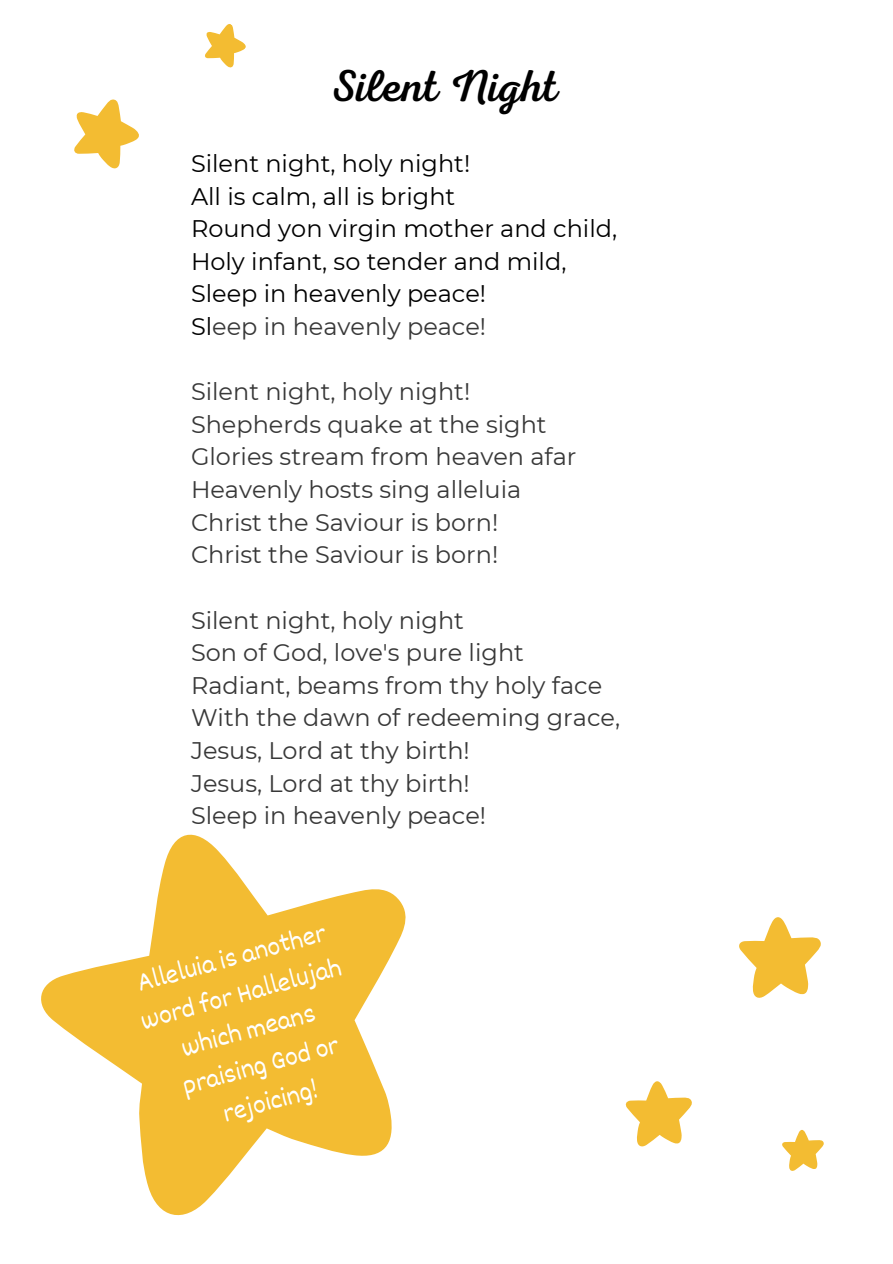
<style>
.page{position:relative;width:893px;height:1264px;background:#fff}
.page>*{position:absolute;margin:0;border:0;box-sizing:border-box;transform-origin:0 0}
.t1{font:45px "Nexa Script";color:#000}
.t2{font:27px/37px "Dekko";color:#fff;text-align:center}
.t3{font:24px "Montserrat";color:#383838}
.t4{font:24px "Montserrat";color:#000}
.s1{color:#000}
</style>
<div class="page">
<svg style="left:625px;top:1081px;width:67px;height:66px"></svg>
<svg style="left:782px;top:1129px;width:42px;height:42px"></svg>
<svg style="left:41px;top:834px;width:365px;height:382px;fill:#f3bc32"></svg>
<svg style="left:739px;top:917px;width:82px;height:81px"></svg>
<svg style="left:74px;top:99px;width:65px;height:70px"></svg>
<svg style="left:205px;top:24px;width:41px;height:44px"></svg>
<p class="t1" style="left:330px;top:61px;width:229px">Silent Night</p>
<p class="t4" style="left:191px;top:149px;width:281px">Silent night, holy night!</p>
<p class="t4" style="left:191px;top:181px;width:266px">All is calm, all is bright</p>
<p class="t4" style="left:191px;top:214px;width:427px">Round yon virgin mother and child,</p>
<p class="t4" style="left:191px;top:246px;width:377px">Holy infant, so tender and mild,</p>
<p class="t4" style="left:191px;top:279px;width:297px">Sleep in heavenly peace!</p>
<p class="t3" style="left:191px;top:312px;width:297px"><span class="s1">Sl</span>eep in heavenly peace!</p>
<p class="t3" style="left:191px;top:377px;width:281px">Silent night, holy night!</p>
<p class="t3" style="left:191px;top:409px;width:357px">Shepherds quake at the sight</p>
<p class="t3" style="left:191px;top:442px;width:387px">Glories stream from heaven afar</p>
<p class="t3" style="left:191px;top:475px;width:332px">Heavenly hosts sing alleluia</p>
<p class="t3" style="left:191px;top:507px;width:309px">Christ the Saviour is born!</p>
<p class="t3" style="left:191px;top:540px;width:309px">Christ the Saviour is born!</p>
<p class="t3" style="left:191px;top:605px;width:274px">Silent night, holy night</p>
<p class="t3" style="left:191px;top:638px;width:334px">Son of God, love's pure light</p>
<p class="t3" style="left:191px;top:670px;width:412px">Radiant, beams from thy holy face</p>
<p class="t3" style="left:191px;top:703px;width:430px">With the dawn of redeeming grace,</p>
<p class="t3" style="left:191px;top:735px;width:280px">Jesus, Lord at thy birth!</p>
<p class="t3" style="left:191px;top:768px;width:280px">Jesus, Lord at thy birth!</p>
<p class="t3" style="left:191px;top:801px;width:297px">Sleep in heavenly peace!</p>
<p class="t2" style="left:126px;top:965px;width:209px;rotate:-15deg">Alleluia is another word for Hallelujah which means</p>
<p class="t2" style="left:178px;top:1067px;width:162px;rotate:-15deg">praising God or</p>
<p class="t2" style="left:218px;top:1094px;width:99px;rotate:-15deg">rejoicing!</p>
</div>
